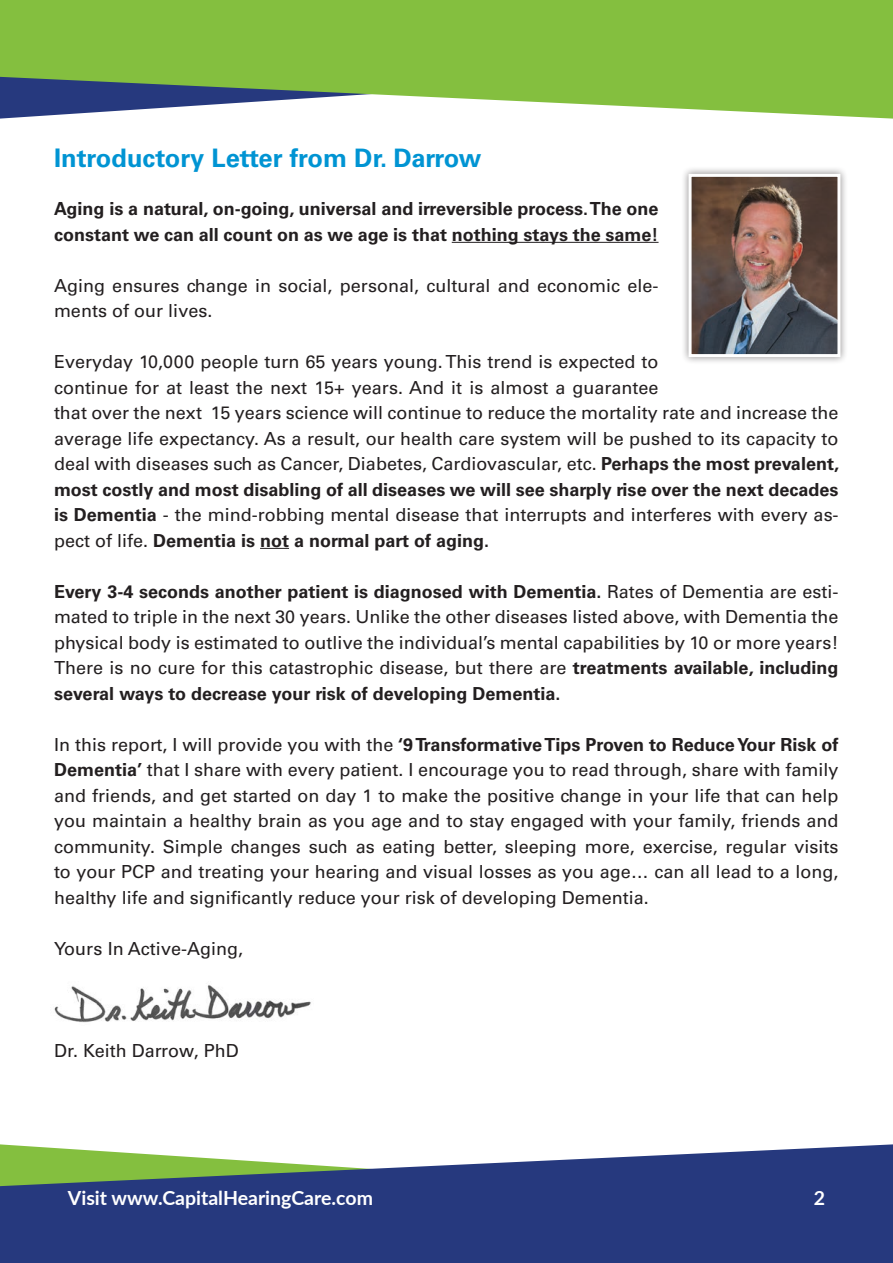
<style>
.page{position:relative;width:893px;height:1263px;background:#fff}
.page>*{position:absolute;margin:0;border:0;box-sizing:border-box;transform-origin:0 0}
.t1{font:700 25.5px "Univers LT Std";color:#0094d3}
.t2{font:700 19.5px "Lato";color:#fff}
.t3{font:18px/25.5px "Univers LT Std";color:#231f20}
.t4{font:700 18px/25.5px "Univers LT Std";color:#231f20}
.s1{font-weight:700}
</style>
<div class="page">
<svg style="left:0;top:0;width:892px;height:119px;background:#8abc58"></svg>
<svg style="left:0;top:1144px;width:892px;height:119px;background:#435787"></svg>
<svg style="left:892px;top:0;width:1px;height:119px"></svg>
<svg style="left:892px;top:1144px;width:1px;height:119px"></svg>
<hr style="left:452px;top:242px;width:206px;height:1px;background:#231f20">
<svg style="left:260px;top:548px;width:29px;height:1px"></svg>
<div style="left:681px;top:166px;width:167px;height:199px;background:#231f20;opacity:.5"></div>
<img style="left:693px;top:178px;width:143px;height:175px">
<div style="left:689px;top:174px;width:151px;height:183px;border:3px solid #fff"></div>
<img style="left:54px;top:985px;width:257px;height:38px">
<p class="t1" style="left:54px;top:143px;width:429px">Introductory Letter from Dr. Darrow</p>
<p class="t4" style="left:54px;top:196px;width:606px">Aging is a natural, on-going, universal and irreversible process. The one constant we can all count on as we age is that nothing stays the same!</p>
<p class="t3" style="left:54px;top:272px;width:606px">Aging ensures change in social, personal, cultural and economic ele&shy;ments of our lives.</p>
<p class="t3" style="left:54px;top:349px;width:786px">Everyday 10,000 people turn 65 years young. This trend is expected to<br>continue for at least the next 15+ years. And it is almost a guarantee<br>that over the next 15 years science will continue to reduce the mortality rate and increase the average life expectancy. As a result, our health care system will be pushed to its capacity to deal with diseases such as Cancer, Diabetes, Cardiovascular, etc. <span class="s1">Perhaps the most prevalent, most costly and most disabling of all diseases we will see sharply rise over the next decades is Dementia</span> - the mind-robbing mental disease that interrupts and interferes with every as&shy;pect of life. <span class="s1">Dementia is not a normal part of aging.</span></p>
<p class="t3" style="left:54px;top:579px;width:786px;text-align:justify"><span class="s1">Every 3-4 seconds another patient is diagnosed with Dementia.</span> Rates of Dementia are esti&shy;mated to triple in the next 30 years. Unlike the other diseases listed above, with Dementia the physical body is estimated to outlive the individual’s mental capabilities by 10 or more years!<br>There is no cure for this catastrophic disease, but there are <span class="s1">treatments available, including several ways to decrease your risk of developing Dementia.</span></p>
<p class="t3" style="left:54px;top:732px;width:786px;text-align:justify">In this report, I will provide you with the <span class="s1">‘9 Transformative Tips Proven to Reduce Your Risk of Dementia’</span> that I share with every patient. I encourage you to read through, share with family and friends, and get started on day 1 to make the positive change in your life that can help you maintain a healthy brain as you age and to stay engaged with your family, friends and community. Simple changes such as eating better, sleeping more, exercise, regular visits to your PCP and treating your hearing and visual losses as you age… can all lead to a long, healthy life and significantly reduce your risk of developing Dementia.</p>
<p class="t3" style="left:54px;top:936px;width:191px">Yours In Active-Aging,</p>
<p class="t3" style="left:54px;top:1038px;width:186px">Dr. Keith Darrow, PhD</p>
<p class="t2" style="left:68px;top:1184px;width:307px">Visit www.CapitalHearingCare.com</p>
<p class="t2" style="left:814px;top:1184px;width:13px">2</p>
</div>
